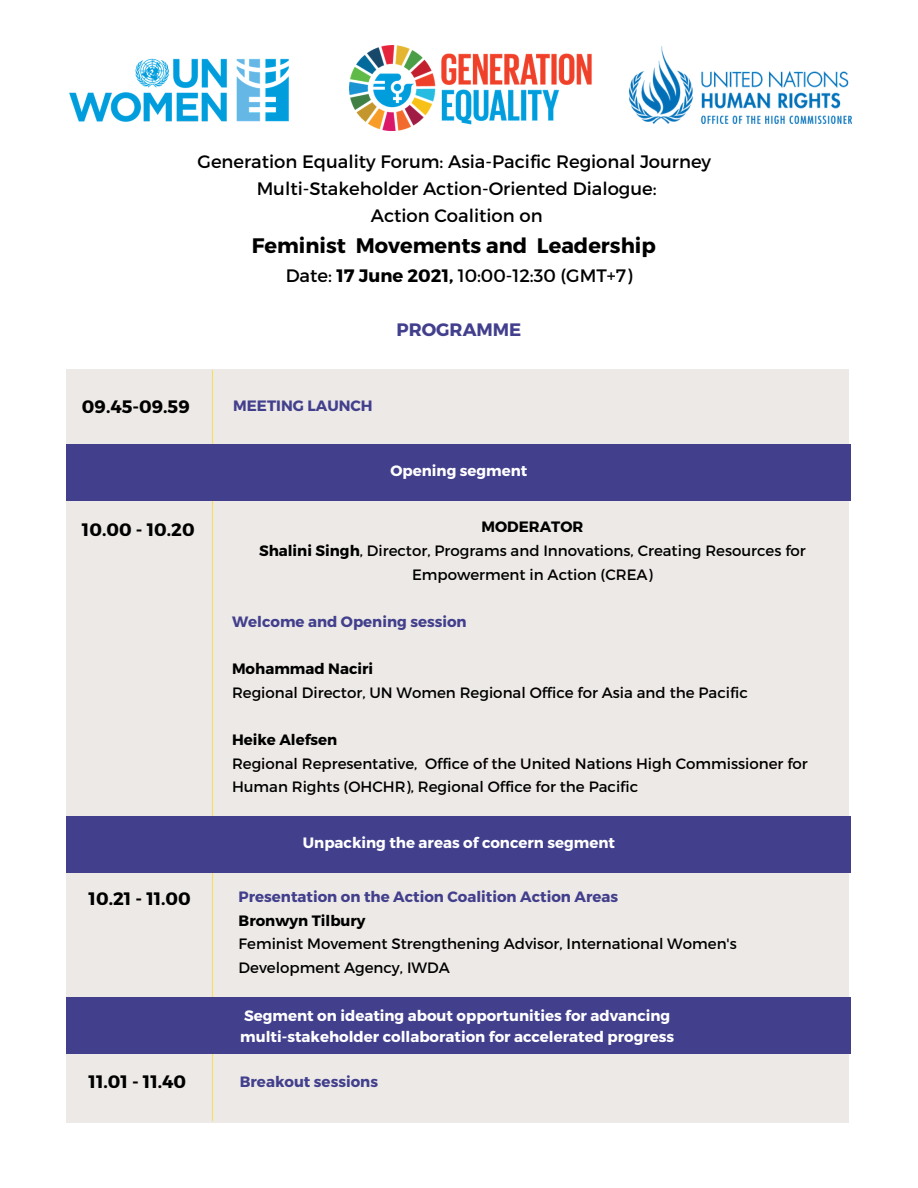
<style>
.page{position:relative;width:918px;height:1188px;background:#fff}
.page>*{position:absolute;margin:0;border:0;box-sizing:border-box;transform-origin:0 0}
.t1{font:700 21px "Montserrat";color:#000}
.t2{font:18px "Montserrat";color:#000}
.t3{font:700 18px "Montserrat";color:#000}
.t4{font:700 18px "Montserrat";color:#423f8d}
.t5{font:15px/23.7px "Montserrat";color:#000}
.t6{font:700 15px "Montserrat";color:#fff}
.t7{font:700 15px "Montserrat";color:#423f8d}
.t8{font:700 15px "Montserrat";color:#000}
.s1{font-weight:700}
</style>
<div class="page">
<div style="left:66px;top:370px;width:783px;height:753px;background:#ede9e6"></div>
<img style="left:350px;top:45px;width:242px;height:86px">
<hr style="left:212px;top:370px;width:1px;height:751px;background:#f9dc63">
<div style="left:66px;top:444px;width:785px;height:57px;background:#423f8d"></div>
<div style="left:66px;top:816px;width:785px;height:57px;background:#423f8d"></div>
<div style="left:66px;top:998px;width:785px;height:56px;background:#423f8d"></div>
<img style="left:629px;top:47px;width:223px;height:76px">
<img style="left:69px;top:58px;width:220px;height:64px">
<p class="t2" style="left:198px;top:150px;width:515px">Generation Equality Forum: Asia-Pacific Regional Journey</p>
<p class="t2" style="left:257px;top:177px;width:401px">Multi-Stakeholder Action-Oriented Dialogue:</p>
<p class="t2" style="left:371px;top:204px;width:173px">Action Coalition on</p>
<p class="t1" style="left:252px;top:232px;width:405px">Feminist Movements and Leadership</p>
<p class="t2" style="left:286px;top:264px;width:348px">Date: <span class="s1">17 June 2021,</span> 10:00-12:30 (GMT+7)</p>
<p class="t4" style="left:397px;top:318px;width:126px">PROGRAMME</p>
<p class="t3" style="left:82px;top:395px;width:109px">09.45-09.59</p>
<p class="t7" style="left:233px;top:396px;width:141px">MEETING LAUNCH</p>
<p class="t6" style="left:391px;top:461px;width:139px">Opening segment</p>
<p class="t3" style="left:82px;top:518px;width:114px">10.00 - 10.20</p>
<p class="t3" style="left:89px;top:887px;width:104px">10.21 - 11.00</p>
<p class="t8" style="left:482px;top:517px;width:103px">MODERATOR</p>
<p class="t5" style="left:259px;top:538px;width:548px;text-align:center"><span class="s1">Shalini Singh</span>, Director, Programs and Innovations, Creating Resources for<br>Empowerment in Action (CREA)</p>
<p class="t7" style="left:232px;top:612px;width:236px">Welcome and Opening session</p>
<p class="t8" style="left:232px;top:659px;width:143px">Mohammad Naciri</p>
<p class="t5" style="left:232px;top:680px;width:517px">Regional Director, UN Women Regional Office for Asia and the Pacific</p>
<p class="t8" style="left:232px;top:730px;width:107px">Heike Alefsen</p>
<p class="t5" style="left:232px;top:751px;width:577px">Regional Representative, Office of the United Nations High Commissioner for<br>Human Rights (OHCHR), Regional Office for the Pacific</p>
<p class="t6" style="left:303px;top:833px;width:314px">Unpacking the areas of concern segment</p>
<p class="t7" style="left:239px;top:887px;width:381px">Presentation on the Action Coalition Action Areas</p>
<p class="t8" style="left:239px;top:910px;width:129px">Bronwyn Tilbury</p>
<p class="t5" style="left:239px;top:931px;width:500px">Feminist Movement Strengthening Advisor, International Women's<br>Development Agency, IWDA</p>
<p class="t6" style="left:244px;top:1006px;width:428px">Segment on ideating about opportunities for advancing</p>
<p class="t6" style="left:240px;top:1026px;width:436px">multi-stakeholder collaboration for accelerated progress</p>
<p class="t3" style="left:89px;top:1070px;width:99px">11.01 - 11.40</p>
<p class="t7" style="left:240px;top:1072px;width:140px">Breakout sessions</p>
</div>
